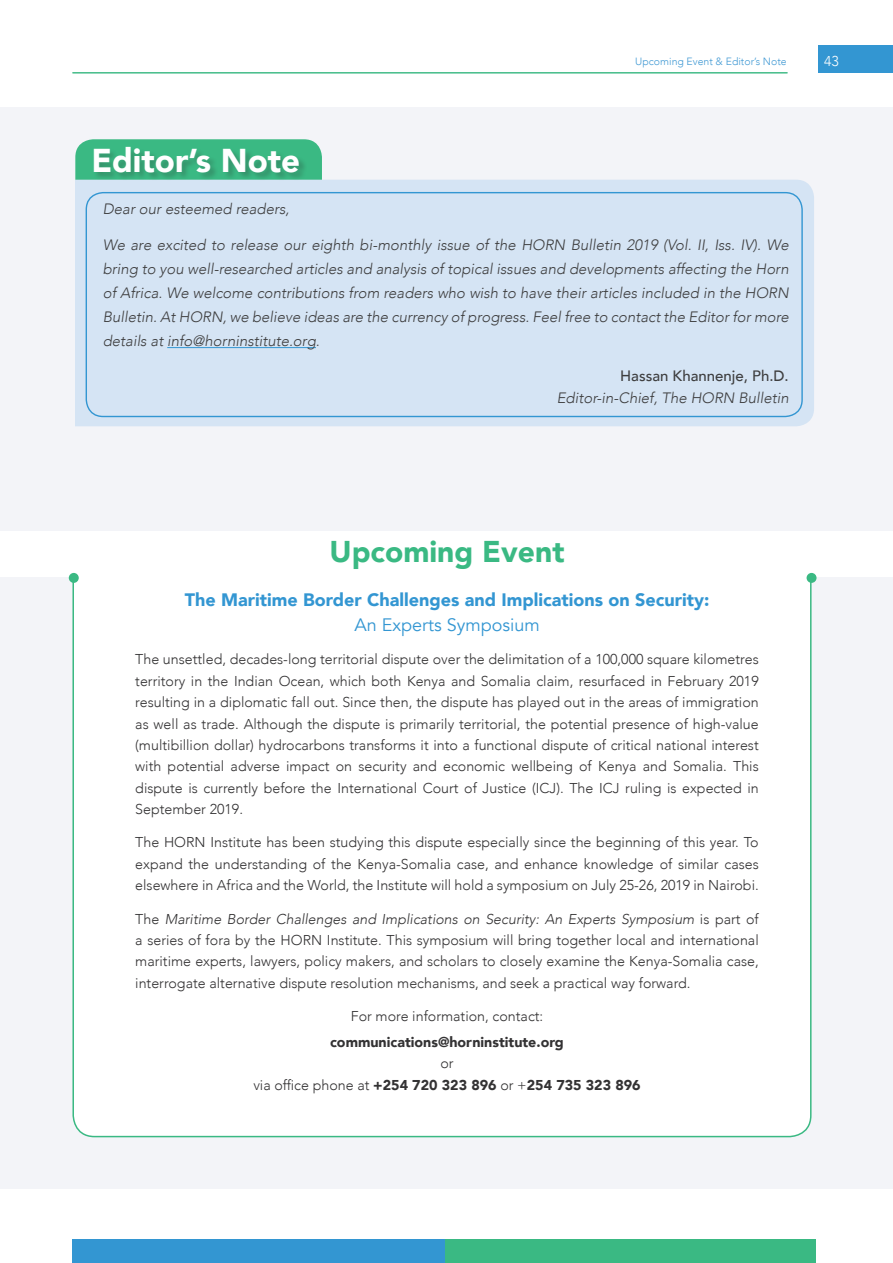
<style>
.page{position:relative;width:893px;height:1263px;background:#fff}
.page>*{position:absolute;margin:0;border:0;box-sizing:border-box;transform-origin:0 0}
.t1{font:900 33px "Avenir";color:#fff}
.t2{font:900 30px "Avenir";color:#3ab983}
.t3{font:900 18px "Avenir";color:#3396d2}
.t4{font:18px "Avenir";color:#3396d2}
.t5{font:italic 300 15px/24px "Avenir";color:#3e3e3f;text-align:justify}
.t6{font:500 15px "Avenir";color:#3e3e3f}
.t7{font:300 14.25px/21.3px "Avenir";color:#333233;text-align:justify}
.t8{font:900 14.25px/21.3px "Avenir";color:#333233;text-align:center}
.t9{font:300 14.25px "Avenir";color:#fff}
.t10{font:300 10.5px "Avenir";color:#429ad4}
.s1{font-style:italic}
.s2{font-weight:300}
</style>
<div class="page">
<div style="left:72px;top:1239px;width:373px;height:24px;background:#3396d2"></div>
<div style="left:445px;top:1239px;width:371px;height:24px;background:#3ab983"></div>
<div style="left:1px;top:107px;width:892px;height:1081px;background:#f3f4f8"></div>
<div style="left:819px;top:45px;width:74px;height:28px;background:#3396d2"></div>
<hr style="left:72px;top:72px;width:715px;height:1px;background:#3ab983">
<div style="left:73px;top:543px;width:738px;height:593px;background:#fff;border-radius:21px"></div>
<div style="left:1px;top:532px;width:892px;height:45px;background:#fff"></div>
<div style="left:69px;top:573px;width:10px;height:10px;background:#3ab983;border-radius:50%"></div>
<div style="left:807px;top:573px;width:9px;height:10px;background:#3ab983;border-radius:50%"></div>
<div style="left:75px;top:139px;width:247px;height:60px;background:#3ab983;border-radius:18px"></div>
<div style="left:75px;top:180px;width:739px;height:246px;background:#d5e4f4"></div>
<hr style="left:167px;top:347px;width:149px;height:1px;background:#3396d2">
<div style="left:86px;top:192px;width:717px;height:225px;border:1px solid #3396d2;border-radius:17px"></div>
<div style="left:93px;top:147px;width:215px;height:34px;background:#231f20;opacity:.25"></div>
<h1 class="t1" style="left:91px;top:132px;width:210px">Editor’s Note</h1>
<p class="t10" style="left:635px;top:55px;width:153px">Upcoming Event &amp; Editor’s Note</p>
<p class="t9" style="left:824px;top:52px;width:16px">43</p>
<p class="t5" style="left:103px;top:197px;width:188px">Dear our esteemed readers,</p>
<p class="t5" style="left:103px;top:233px;width:688px">We are excited to release our eighth bi-monthly issue of the HORN Bulletin 2019 (Vol. II, Iss. IV). We bring to you well-researched articles and analysis of topical issues and developments affecting the Horn of Africa. We welcome contributions from readers who wish to have their articles included in the HORN Bulletin. At HORN, we believe ideas are the currency of progress. Feel free to contact the Editor for more details at info@horninstitute.org.</p>
<p class="t6" style="left:620px;top:363px;width:170px">Hassan Khannenje, Ph.D.</p>
<p class="t5" style="left:557px;top:386px;width:234px">Editor-in-Chief, The HORN Bulletin</p>
<h2 class="t2" style="left:329px;top:526px;width:237px">Upcoming Event</h2>
<p class="t3" style="left:185px;top:584px;width:526px">The Maritime Border Challenges and Implications on Security:</p>
<p class="t4" style="left:354px;top:614px;width:187px">An Experts Symposium</p>
<p class="t7" style="left:135px;top:649px;width:625px">The unsettled, decades-long territorial dispute over the delimitation of a 100,000 square kilometres territory in the Indian Ocean, which both Kenya and Somalia claim, resurfaced in February 2019 resulting in a diplomatic fall out. Since then, the dispute has played out in the areas of immigration as well as trade. Although the dispute is primarily territorial, the potential presence of high-value (multibillion dollar) hydrocarbons transforms it into a functional dispute of critical national interest with potential adverse impact on security and economic wellbeing of Kenya and Somalia. This dispute is currently before the International Court of Justice (ICJ). The ICJ ruling is expected in September 2019.</p>
<p class="t7" style="left:135px;top:832px;width:625px">The HORN Institute has been studying this dispute especially since the beginning of this year. To expand the understanding of the Kenya-Somalia case, and enhance knowledge of similar cases elsewhere in Africa and the World, the Institute will hold a symposium on July 25-26, 2019 in Nairobi.</p>
<p class="t7" style="left:135px;top:908px;width:625px">The <span class="s1">Maritime Border Challenges and Implications on Security: An Experts Symposium</span> is part of a series of fora by the HORN Institute. This symposium will bring together local and international maritime experts, lawyers, policy makers, and scholars to closely examine the Kenya-Somalia case, interrogate alternative dispute resolution mechanisms, and seek a practical way forward.</p>
<p class="t7" style="left:351px;top:1005px;width:194px">For more information, contact:</p>
<p class="t8" style="left:330px;top:1031px;width:235px">communications@horninstitute.org</p>
<p class="t8" style="left:253px;top:1052px;width:389px"><span class="s2">or<br>via office phone at</span> +254 720 323 896 <span class="s2">or +</span>254 735 323 896</p>
</div>
